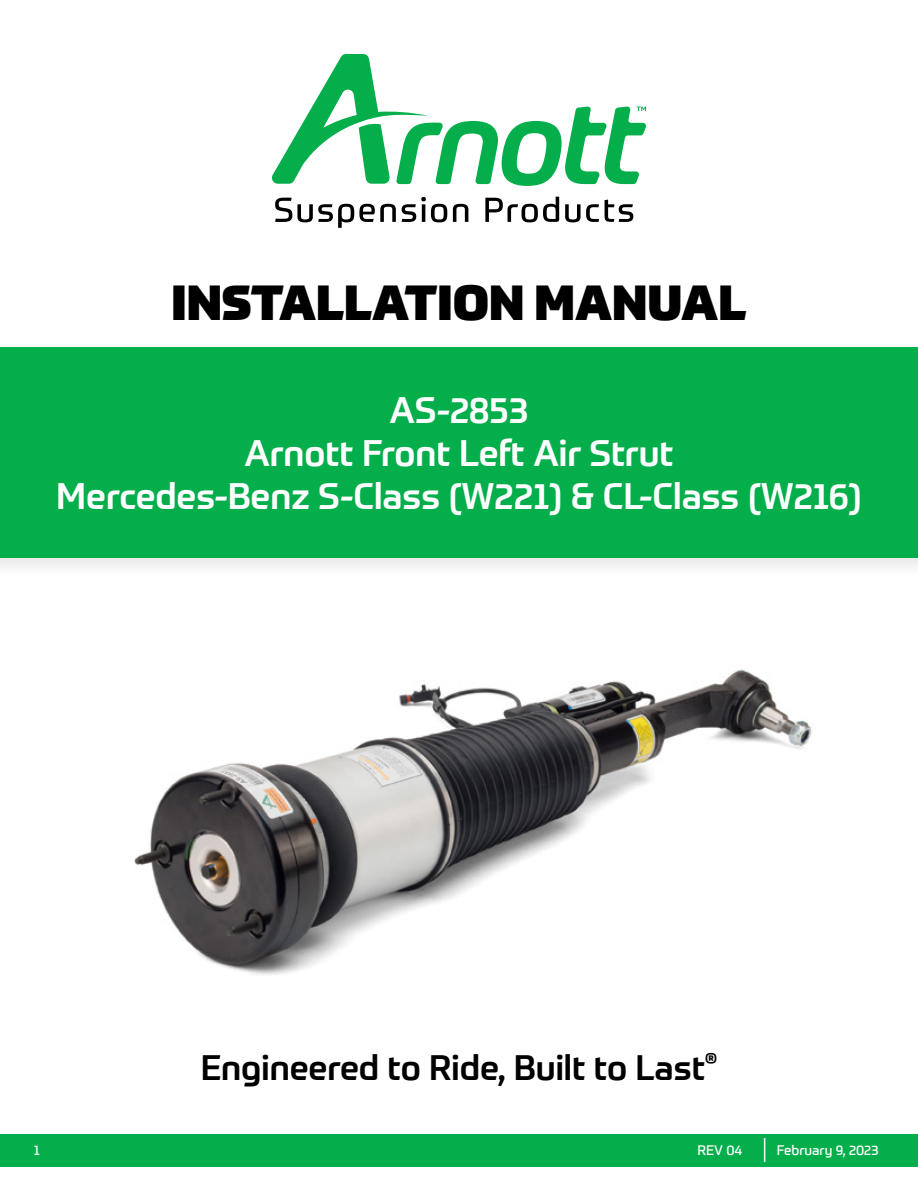
<style>
.page{position:relative;width:918px;height:1188px;background:#fff}
.page>*{position:absolute;margin:0;border:0;box-sizing:border-box;transform-origin:0 0}
.t1{font:900 48px "Prometo";color:#000}
.t2{font:500 36px/43.2px "Prometo";color:#fff;text-align:center}
.t3{font:500 34.5px "Prometo";color:#000}
.t4{font:13.5px "Prometo";color:#fff}
</style>
<div class="page">
<div style="left:0;top:1134px;width:918px;height:32px;background:#04af4b"></div>
<svg style="left:764px;top:1138px;width:1px;height:24px"></svg>
<img style="left:134px;top:669px;width:678px;height:306px">
<div style="left:0;top:339px;width:918px;height:240px;background:#000;opacity:.1"></div>
<div style="left:0;top:347px;width:918px;height:211px;background:#04af4b"></div>
<svg style="left:275px;top:197px;width:358px;height:31px"></svg>
<svg style="left:272px;top:54px;width:374px;height:132px"></svg>
<svg style="left:637px;top:107px;width:9px;height:4px"></svg>
<h1 class="t1" style="left:172px;top:272px;width:576px">INSTALLATION MANUAL</h1>
<p class="t2" style="left:56px;top:388px;width:807px">AS-2853<br>Arnott Front Left Air Strut<br>Mercedes-Benz S-Class (W221) &amp; CL-Class (W216)</p>
<p class="t3" style="left:201px;top:1046px;width:518px">Engineered to Ride, Built to Last<sup>®</sup></p>
<p class="t4" style="left:34px;top:1142px;width:8px">1</p>
<p class="t4" style="left:697px;top:1142px;width:46px">REV 04</p>
<p class="t4" style="left:777px;top:1142px;width:103px">February 9, 2023</p>
</div>
